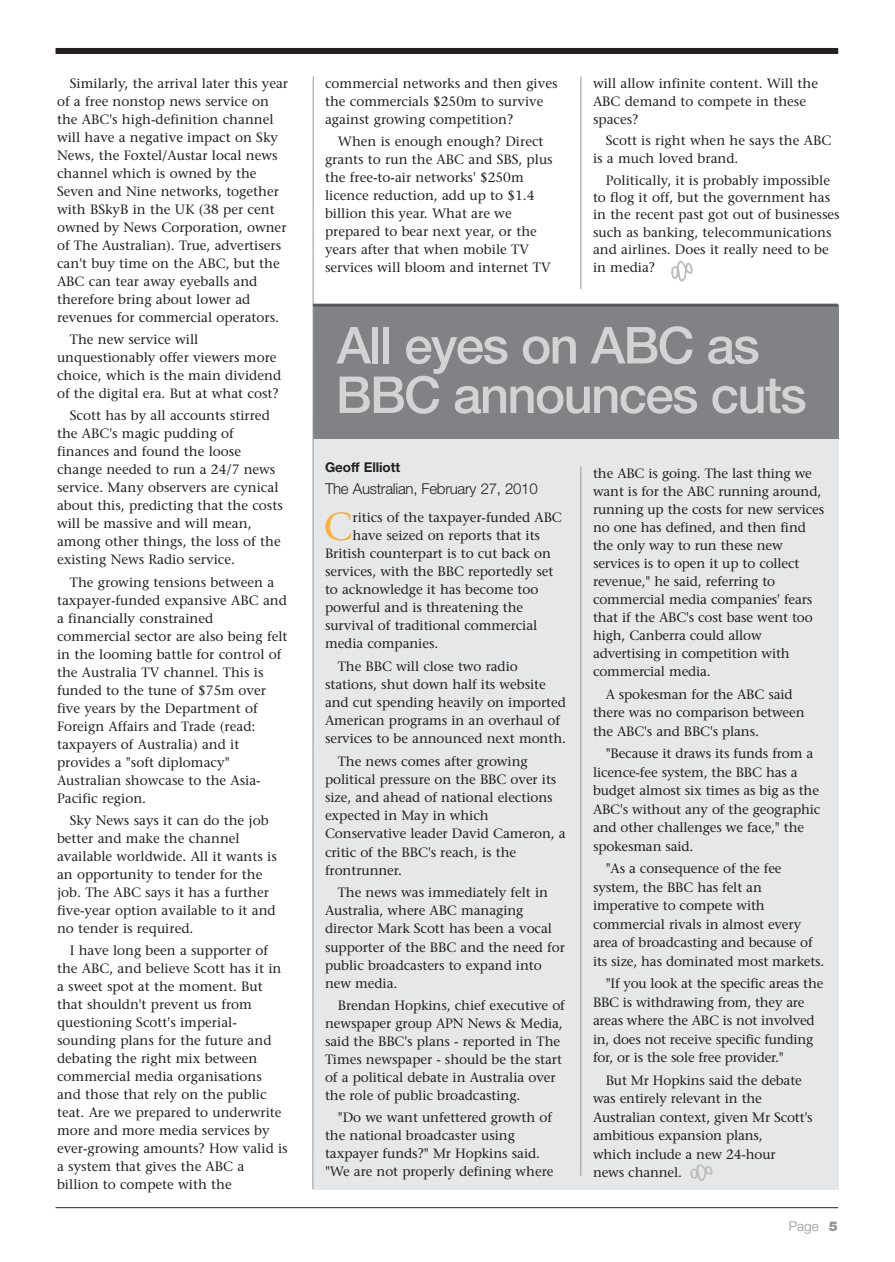
<style>
.page{position:relative;width:895px;height:1262px;background:#fff}
.page>*{position:absolute;margin:0;border:0;box-sizing:border-box;transform-origin:0 0}
.t1{font:500 51px/49.5px "Helvetica Neue";letter-spacing:-.035em;color:#d1d3d4}
.t2{font:39.15px "Stone Serif";color:#fcb033}
.t3{font:300 15px "Helvetica Neue";letter-spacing:-.015em;color:#231f20}
.t4{font:13.5px/18px "Stone Serif";color:#231f20}
.t5{font:700 13.5px "Helvetica Neue";letter-spacing:-.005em;color:#231f20}
.t6{font:300 13.5px "Helvetica Neue";color:#939598}
.s1{font-weight:900}
</style>
<div class="page">
<div style="left:313px;top:305px;width:525px;height:149px;background:#808285"></div>
<div style="left:313px;top:439px;width:525px;height:750px;background:#e6e7e8"></div>
<hr style="left:56px;top:1207px;width:782px;height:1px;background:#231f20">
<div style="left:56px;top:48px;width:782px;height:6px;background:#231f20"></div>
<hr style="left:312px;top:76px;width:1px;height:1113px;background:#939598">
<hr style="left:580px;top:76px;width:1px;height:213px;background:#939598">
<hr style="left:580px;top:467px;width:1px;height:709px;background:#939598">
<img style="left:690px;top:1164px;width:23px;height:17px">
<hr style="left:313px;top:304px;width:525px;height:3px;background:#58595b">
<img style="left:671px;top:260px;width:22px;height:22px">
<p class="t4" style="left:57px;top:76px;width:233px;text-indent:13px">Similarly, the arrival later this year of a free nonstop news service on the ABC's high-definition channel will have a negative impact on Sky News, the Foxtel/Austar local news channel which is owned by the Seven and Nine networks, together with BSkyB in the UK (38 per cent owned by News Corporation, owner of The Australian). True, advertisers can't buy time on the ABC, but the ABC can tear away eyeballs and therefore bring about lower ad revenues for commercial operators.</p>
<p class="t4" style="left:57px;top:332px;width:226px;text-indent:13px">The new service will unquestionably offer viewers more choice, which is the main dividend of the digital era. But at what cost?</p>
<p class="t4" style="left:57px;top:408px;width:227px;text-indent:13px">Scott has by all accounts stirred the ABC's magic pudding of finances and found the loose change needed to run a 24/7 news service. Many observers are cynical about this, predicting that the costs will be massive and will mean, among other things, the loss of the existing News Radio service.</p>
<p class="t4" style="left:57px;top:574px;width:232px;text-indent:13px">The growing tensions between a taxpayer-funded expansive ABC and a financially constrained commercial sector are also being felt in the looming battle for control of the Australia TV channel. This is funded to the tune of $75m over five years by the Department of<br>Foreign Affairs and Trade (read: taxpayers of Australia) and it provides a "soft diplomacy"<br>Australian showcase to the Asia-<br>Pacific region.</p>
<p class="t4" style="left:57px;top:812px;width:221px;text-indent:13px">Sky News says it can do the job better and make the channel available worldwide. All it wants is an opportunity to tender for the job. The ABC says it has a further five-year option available to it and no tender is required.</p>
<p class="t4" style="left:57px;top:943px;width:232px;text-indent:13px">I have long been a supporter of the ABC, and believe Scott has it in a sweet spot at the moment. But that shouldn't prevent us from questioning Scott's imperial&shy;sounding plans for the future and debating the right mix between commercial media organisations and those that rely on the public teat. Are we prepared to underwrite more and more media services by ever-growing amounts? How valid is a system that gives the ABC a billion to compete with the</p>
<p class="t4" style="left:325px;top:75px;width:234px">commercial networks and then gives the commercials $250m to survive against growing competition?</p>
<p class="t4" style="left:325px;top:134px;width:229px;text-indent:13px">When is enough enough? Direct grants to run the ABC and SBS, plus the free-to-air networks' $250m licence reduction, add up to $1.4 billion this year. What are we prepared to bear next year, or the years after that when mobile TV services will bloom and internet TV</p>
<p class="t4" style="left:593px;top:75px;width:227px">will allow infinite content. Will the<br>ABC demand to compete in these spaces?</p>
<p class="t4" style="left:593px;top:133px;width:240px;line-height:17.4px;text-indent:13px">Scott is right when he says the ABC is a much loved brand.</p>
<p class="t4" style="left:593px;top:172px;width:248px;line-height:17.4px;text-indent:13px">Politically, it is probably impossible to flog it off, but the government has in the recent past got out of businesses such as banking, telecommunications and airlines. Does it really need to be in media?</p>
<h1 class="t1" style="left:336px;top:325px;width:472px">All eyes on ABC as<br>BBC announces cuts</h1>
<p class="t5" style="left:325px;top:462px;width:77px">Geoff Elliott</p>
<p class="t3" style="left:325px;top:483px;width:214px">The Australian, February 27, 2010</p>
<h2 class="t2" style="left:324px;top:512px;width:31px">C</h2>
<p class="t4" style="left:352px;top:510px;width:211px">ritics of the taxpayer-funded ABC</p>
<p class="t4" style="left:352px;top:528px;width:189px">have seized on reports that its</p>
<p class="t4" style="left:325px;top:546px;width:227px">British counterpart is to cut back on</p>
<p class="t4" style="left:325px;top:564px;width:230px">services, with the BBC reportedly set</p>
<p class="t4" style="left:325px;top:582px;width:215px">to acknowledge it has become too</p>
<p class="t4" style="left:325px;top:600px;width:200px">powerful and is threatening the</p>
<p class="t4" style="left:325px;top:618px;width:214px">survival of traditional commercial</p>
<p class="t4" style="left:325px;top:636px;width:115px">media companies.</p>
<p class="t4" style="left:325px;top:658px;width:242px;text-indent:13px">The BBC will close two radio stations, shut down half its website and cut spending heavily on imported American programs in an overhaul of services to be announced next month.</p>
<p class="t4" style="left:325px;top:753px;width:242px;text-indent:13px">The news comes after growing political pressure on the BBC over its size, and ahead of national elections expected in May in which<br>Conservative leader David Cameron, a critic of the BBC's reach, is the frontrunner.</p>
<p class="t4" style="left:325px;top:885px;width:241px;text-indent:13px">The news was immediately felt in<br>Australia, where ABC managing director Mark Scott has been a vocal supporter of the BBC and the need for public broadcasters to expand into new media.</p>
<p class="t4" style="left:325px;top:998px;width:241px;text-indent:13px">Brendan Hopkins, chief executive of newspaper group APN News &amp; Media, said the BBC's plans - reported in The Times newspaper - should be the start of a political debate in Australia over the role of public broadcasting.</p>
<p class="t4" style="left:325px;top:1110px;width:230px;text-indent:13px">"Do we want unfettered growth of the national broadcaster using taxpayer funds?" Mr Hopkins said. "We are not properly defining where</p>
<p class="t4" style="left:593px;top:466px;width:233px">the ABC is going. The last thing we want is for the ABC running around, running up the costs for new services no one has defined, and then find the only way to run these new services is to open it up to collect revenue," he said, referring to commercial media companies' fears that if the ABC's cost base went too high, Canberra could allow advertising in competition with commercial media.</p>
<p class="t4" style="left:593px;top:686px;width:213px;line-height:18.5px;text-indent:13px">A spokesman for the ABC said there was no comparison between the ABC's and BBC's plans.</p>
<p class="t4" style="left:593px;top:746px;width:229px;line-height:18.5px;text-indent:13px">"Because it draws its funds from a licence-fee system, the BBC has a budget almost six times as big as the<br>ABC's without any of the geographic and other challenges we face," the spokesman said.</p>
<p class="t4" style="left:593px;top:861px;width:233px;line-height:18.5px;text-indent:13px">"As a consequence of the fee system, the BBC has felt an imperative to compete with commercial rivals in almost every area of broadcasting and because of its size, has dominated most markets.</p>
<p class="t4" style="left:593px;top:976px;width:232px;line-height:18.5px;text-indent:13px">"If you look at the specific areas the BBC is withdrawing from, they are areas where the ABC is not involved in, does not receive specific funding for, or is the sole free provider."</p>
<p class="t4" style="left:593px;top:1072px;width:221px;line-height:18.5px;text-indent:13px">But Mr Hopkins said the debate was entirely relevant in the<br>Australian context, given Mr Scott's ambitious expansion plans,<br>which include a new 24-hour<br>news channel.</p>
<p class="t6" style="left:788px;top:1221px;width:50px">Page <span class="s1">5</span></p>
</div>
